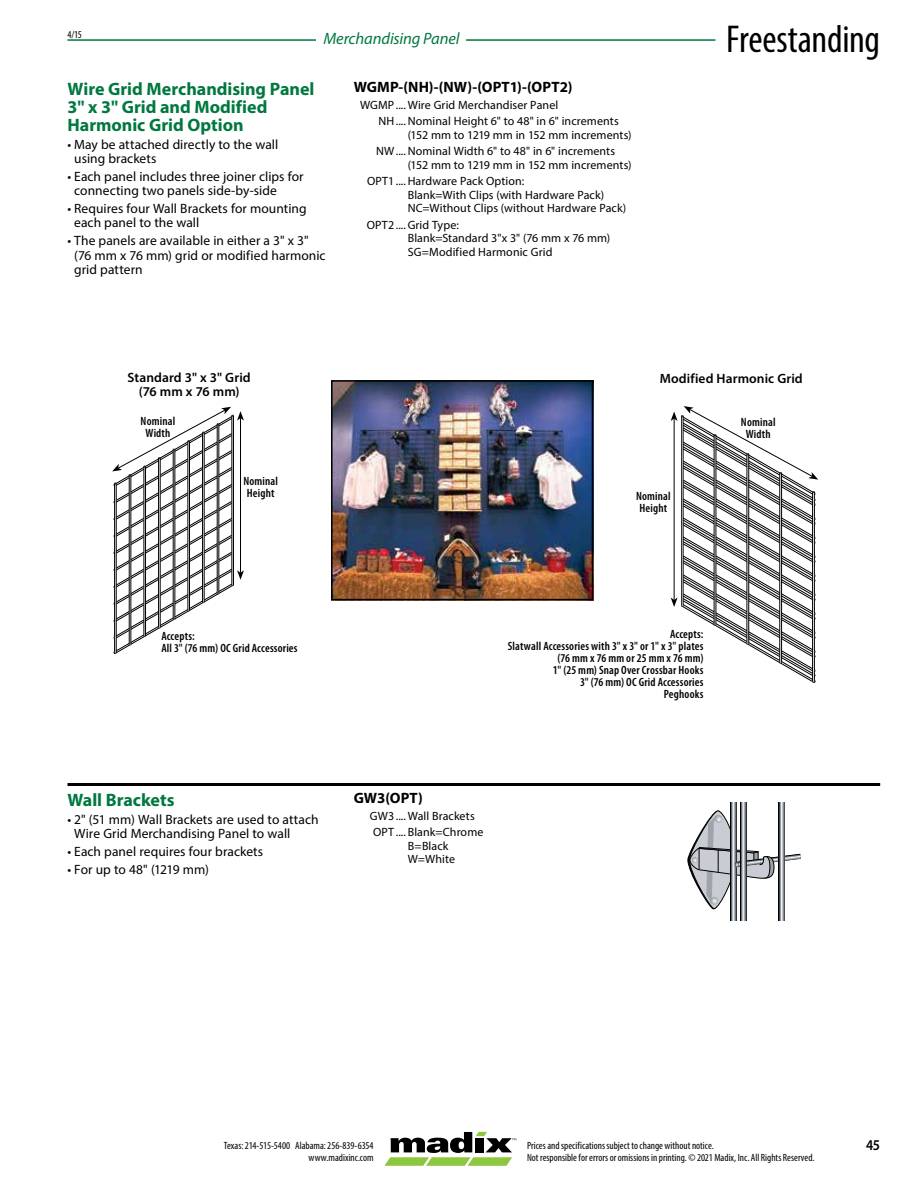
<style>
.page{position:relative;width:918px;height:1188px;background:#fff}
.page>*{position:absolute;margin:0;border:0;box-sizing:border-box;transform-origin:0 0}
.t1{font:condensed 39px "Myriad Pro";letter-spacing:-.005em;color:#000}
.t2{font:700 18px/18px "Myriad Pro";color:#00783f}
.t3{font:italic 16.5px "Myriad Pro";letter-spacing:-.005em;color:#00783f}
.t4{font:700 15px "Myriad Pro";letter-spacing:.01em;color:#000}
.t5{font:600 15px "Myriad Pro";color:#000;scale:.9 1}
.t6{font:13.5px/14.2px "Myriad Pro";letter-spacing:.005em;color:#000}
.t7{font:600 13.5px/13.5px "Myriad Pro";letter-spacing:.005em;color:#000;text-align:center}
.t8{font:12px/16.5px "Myriad Pro";letter-spacing:.01em;color:#000}
.t9{font:600 condensed 12px/12px "Myriad Pro";letter-spacing:.015em;color:#000}
.t10{font:condensed 10.5px/12px "Myriad Pro";color:#000;text-align:right}
</style>
<div class="page">
<svg style="left:384px;top:1132px;width:132px;height:34px"></svg>
<hr style="left:68px;top:39px;width:648px;height:2px;background:#00783f">
<svg style="left:112px;top:407px;width:132px;height:247px"></svg>
<svg style="left:671px;top:406px;width:147px;height:277px"></svg>
<img style="left:334px;top:383px;width:256px;height:214px">
<div style="left:331px;top:380px;width:262px;height:220px;border:2px solid #000"></div>
<svg style="left:779px;top:802px;width:6px;height:119px"></svg>
<svg style="left:740px;top:802px;width:6px;height:119px"></svg>
<svg style="left:730px;top:802px;width:6px;height:119px"></svg>
<svg style="left:688px;top:811px;width:113px;height:98px"></svg>
<hr style="left:68px;top:783px;width:812px;height:3px;background:#000">
<div style="left:317px;top:32px;width:149px;height:21px;background:#fff"></div>
<p class="t10" style="left:68px;top:28px;width:16px">4/15</p>
<h3 class="t3" style="left:323px;top:28px;width:138px">Merchandising Panel</h3>
<h2 class="t2" style="left:68px;top:79px;width:249px">Wire Grid Merchandising Panel<br>3" x 3" Grid and Modified<br>Harmonic Grid Option</h2>
<p class="t6" style="left:74px;top:137px;width:206px;text-indent:-7px">• May be attached directly to the wall using brackets</p>
<p class="t6" style="left:74px;top:169px;width:231px;text-indent:-7px">• Each panel includes three joiner clips for connecting two panels side-by-side</p>
<p class="t6" style="left:74px;top:201px;width:234px;text-indent:-7px">• Requires four Wall Brackets for mounting each panel to the wall</p>
<p class="t6" style="left:74px;top:233px;width:253px;text-indent:-7px">• The panels are available in either a 3" x 3" (76 mm x 76 mm) grid or modified harmonic grid pattern</p>
<p class="t4" style="left:354px;top:77px;width:220px">WGMP-(NH)-(NW)-(OPT1)-(OPT2)</p>
<p class="t8" style="left:378px;top:96px;width:242px;text-indent:-18px">WGMP..... Wire Grid Merchandiser Panel<br>NH..... Nominal Height 6" to 48" in 6" increments</p>
<p class="t8" style="left:376px;top:126px;width:257px;text-indent:32px">(152 mm to 1219 mm in 152 mm increments)<br>NW..... Nominal Width 6" to 48" in 6" increments</p>
<p class="t8" style="left:367px;top:156px;width:266px;text-indent:41px">(152 mm to 1219 mm in 152 mm increments)<br>OPT1..... Hardware Pack Option:</p>
<p class="t8" style="left:408px;top:188px;width:220px;line-height:13.5px">Blank=With Clips (with Hardware Pack)<br>NC=Without Clips (without Hardware Pack)</p>
<p class="t8" style="left:408px;top:218px;width:204px;line-height:13.5px;text-indent:-41px">OPT2..... Grid Type:<br>Blank=Standard 3"x 3" (76 mm x 76 mm)<br>SG=Modified Harmonic Grid</p>
<h1 class="t1" style="left:726px;top:15px;width:155px">Freestanding</h1>
<p class="t7" style="left:128px;top:371px;width:125px">Standard 3" x 3" Grid (76 mm x 76 mm)</p>
<p class="t9" style="left:141px;top:415px;width:36px;text-align:center">Nominal<br>Width</p>
<p class="t7" style="left:660px;top:372px;width:144px">Modified Harmonic Grid</p>
<p class="t9" style="left:741px;top:416px;width:36px;text-align:center">Nominal<br>Width</p>
<p class="t9" style="left:243px;top:474px;width:36px">Nominal<br>Height</p>
<p class="t9" style="left:636px;top:490px;width:36px">Nominal<br>Height</p>
<p class="t9" style="left:161px;top:630px;width:138px">Accepts:<br>All 3" (76 mm) OC Grid Accessories</p>
<p class="t9" style="left:508px;top:628px;width:197px;text-align:right">Accepts:<br>Slatwall Accessories with 3" x 3" or 1" x 3" plates (76 mm x 76 mm or 25 mm x 76 mm)<br>1" (25 mm) Snap Over Crossbar Hooks<br>3" (76 mm) OC Grid Accessories<br>Peghooks</p>
<h2 class="t2" style="left:68px;top:790px;width:109px">Wall Brackets</h2>
<p class="t6" style="left:74px;top:812px;width:246px;text-indent:-7px">• 2" (51 mm) Wall Brackets are used to attach<br>Wire Grid Merchandising Panel to wall</p>
<p class="t6" style="left:68px;top:844px;width:197px">• Each panel requires four brackets</p>
<p class="t6" style="left:68px;top:862px;width:143px">• For up to 48" (1219 mm)</p>
<p class="t4" style="left:354px;top:788px;width:71px">GW3(OPT)</p>
<p class="t8" style="left:370px;top:807px;width:115px">GW3..... Wall Brackets<br>OPT..... Blank=Chrome</p>
<p class="t8" style="left:408px;top:839px;width:49px;line-height:13.5px">B=Black<br>W=White</p>
<p class="t10" style="left:224px;top:1140px;width:151px">Texas: 214-515-5400 Alabama: 256-839-6354 www.madixinc.com</p>
<p class="t10" style="left:527px;top:1140px;width:289px;text-align:left">Prices and specifications subject to change without notice.<br>Not responsible for errors or omissions in printing.© 2021 Madix, Inc. All Rights Reserved.</p>
<p class="t5" style="left:866px;top:1136px;width:17px">45</p>
</div>
